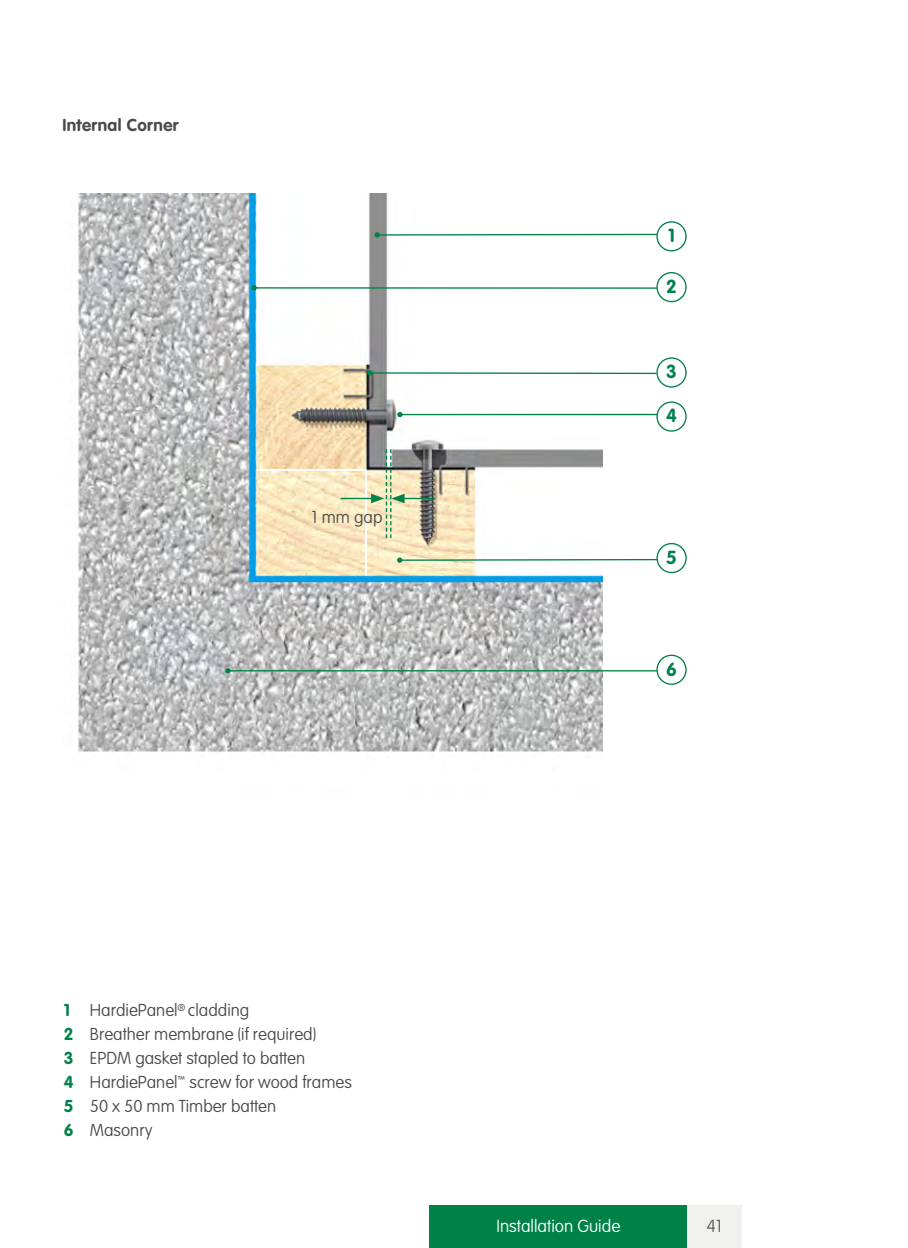
<style>
.page{position:relative;width:908px;height:1248px;background:#fff}
.page>*{position:absolute;margin:0;border:0;box-sizing:border-box;transform-origin:0 0}
.hoofdkop{font:700 18.6px "VAG Rounded Std";color:#008148}
.t1{font:100 17.2px "VAG Rounded Std";color:#fff}
.t2{font:100 17.2px "VAG Rounded Std";color:#575756}
.t3{font:100 17px "VAG Rounded Std";color:#4a4a49}
.Heading_2_-_8_5pt_Bo{font:700 17px "VAG Rounded Std";letter-spacing:.02em;color:#4a4a49}
.t4{font:700 17px "VAG Rounded Std";color:#008148}
</style>
<div class="page">
<img style="left:77px;top:194px;width:525px;height:558px">
<div style="left:656px;top:654px;width:30px;height:30px;border:1px solid #008148;border-radius:50%"></div>
<hr style="left:228px;top:670px;width:429px;height:1px;background:#008148">
<svg style="left:225px;top:668px;width:5px;height:5px"></svg>
<hr style="left:254px;top:287px;width:403px;height:2px;background:#008148">
<svg style="left:251px;top:285px;width:5px;height:5px"></svg>
<div style="left:656px;top:272px;width:30px;height:30px;border:1px solid #008148;border-radius:50%"></div>
<div style="left:656px;top:401px;width:30px;height:30px;border:1px solid #008148;border-radius:50%"></div>
<hr style="left:400px;top:414px;width:257px;height:1px;background:#008148">
<svg style="left:397px;top:412px;width:5px;height:5px"></svg>
<div style="left:656px;top:357px;width:30px;height:30px;border:1px solid #008148;border-radius:50%"></div>
<hr style="left:369px;top:372px;width:287px;height:2px;background:#008148">
<svg style="left:367px;top:370px;width:5px;height:5px"></svg>
<div style="left:656px;top:221px;width:30px;height:30px;border:1px solid #008148;border-radius:50%"></div>
<hr style="left:377px;top:234px;width:280px;height:1px;background:#008148">
<svg style="left:374px;top:232px;width:6px;height:5px"></svg>
<hr style="left:399px;top:559px;width:258px;height:2px;background:#008148">
<svg style="left:397px;top:557px;width:5px;height:6px"></svg>
<div style="left:656px;top:543px;width:30px;height:30px;border:1px solid #008148;border-radius:50%"></div>
<hr style="left:365px;top:470px;width:2px;height:105px;background:#fff">
<hr style="left:258px;top:469px;width:107px;height:2px;background:#fff">
<hr style="left:401px;top:498px;width:34px;height:1px;background:#008148">
<hr style="left:340px;top:498px;width:34px;height:1px;background:#008148">
<svg style="left:371px;top:449px;width:33px;height:89px;background:#cacbac"></svg>
<div style="left:686px;top:1205px;width:55px;height:42px;background:#f0f0ee"></div>
<div style="left:429px;top:1205px;width:257px;height:42px;background:#008148"></div>
<p class="Heading_2_-_8_5pt_Bo" style="left:62px;top:115px;width:118px">Internal Corner</p>
<p class="t3" style="left:311px;top:507px;width:72px">1 mm gap</p>
<p class="hoofdkop" style="left:667px;top:225px;width:8px">1</p>
<p class="hoofdkop" style="left:666px;top:275px;width:12px">2</p>
<p class="hoofdkop" style="left:666px;top:361px;width:12px">3</p>
<p class="hoofdkop" style="left:666px;top:405px;width:12px">4</p>
<p class="hoofdkop" style="left:666px;top:546px;width:12px">5</p>
<p class="hoofdkop" style="left:666px;top:658px;width:12px">6</p>
<p class="t4" style="left:64px;top:1000px;width:8px">1</p>
<p class="t4" style="left:64px;top:1024px;width:11px">2</p>
<p class="t4" style="left:64px;top:1048px;width:11px">3</p>
<p class="t4" style="left:64px;top:1072px;width:11px">4</p>
<p class="t4" style="left:64px;top:1096px;width:11px">5</p>
<p class="t4" style="left:64px;top:1120px;width:11px">6</p>
<p class="t3" style="left:90px;top:1000px;width:161px">HardiePanel<sup>®</sup> cladding</p>
<p class="t3" style="left:90px;top:1024px;width:228px">Breather membrane (if required)</p>
<p class="t3" style="left:90px;top:1048px;width:216px">EPDM gasket stapled to batten</p>
<p class="t3" style="left:90px;top:1072px;width:263px">HardiePanel<sup>™</sup> screw for wood frames</p>
<p class="t3" style="left:90px;top:1096px;width:187px">50 x 50 mm Timber batten</p>
<p class="t3" style="left:90px;top:1120px;width:64px">Masonry</p>
<p class="t1" style="left:496px;top:1215px;width:125px">Installation Guide</p>
<p class="t2" style="left:706px;top:1215px;width:17px">41</p>
</div>
